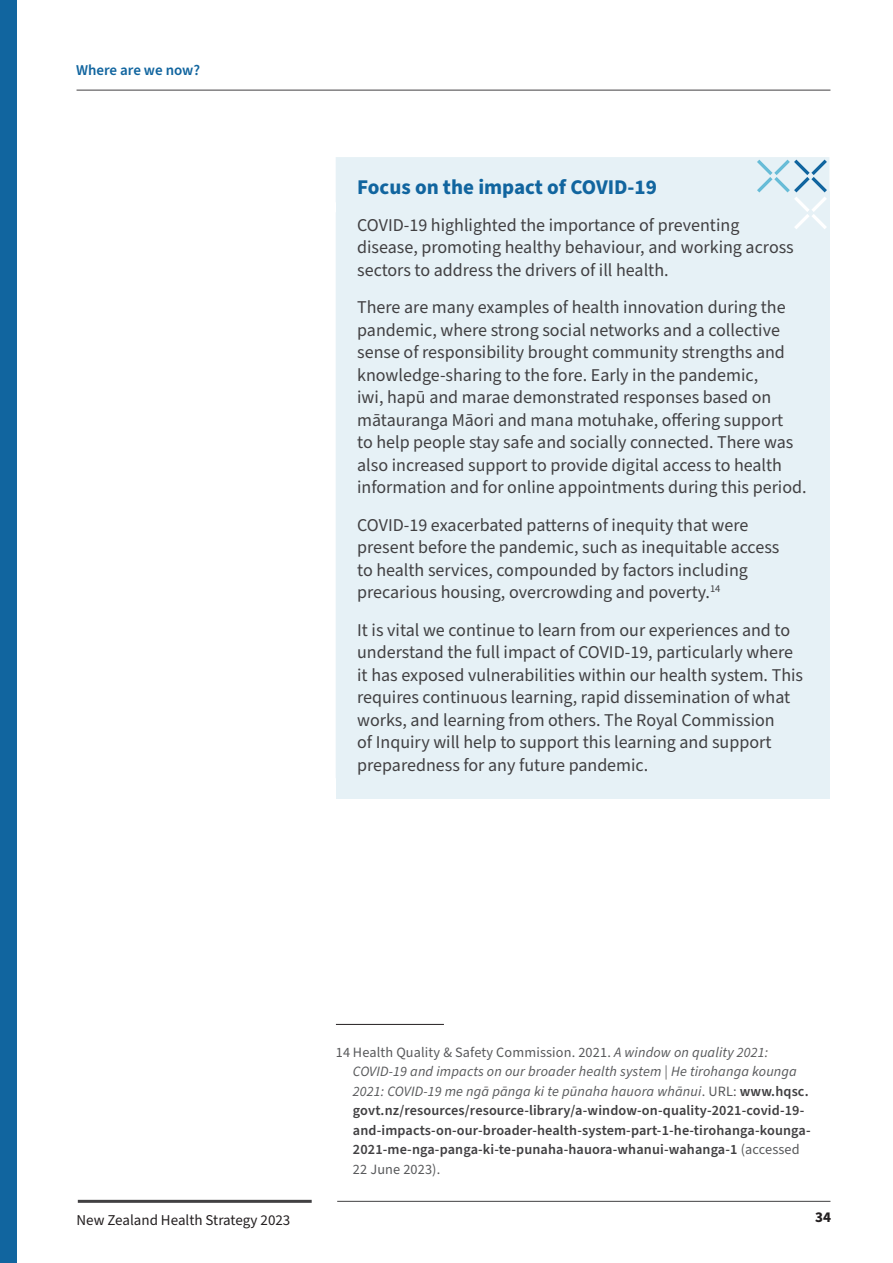
<style>
.page{position:relative;width:893px;height:1263px;background:#fff}
.page>*{position:absolute;margin:0;border:0;box-sizing:border-box;transform-origin:0 0}
.H3_-_text_box_-_blue{font:700 21px "Source Sans Pro";color:#11659f}
.Text_box_body_copy_-_blue{font:18px/22.5px "Source Sans Pro";color:#414042}
.t1{font:15px "Source Sans Pro";color:#231f20}
.t2{font:600 15px "Source Sans Pro";color:#11659f}
.t3{font:700 15px "Source Sans Pro";color:#231f20}
.footnote{font:600 14.25px/19.5px "Source Sans Pro";letter-spacing:.01em;color:#414042}
.s1{font-weight:400;color:#58595b}
.s2{font-weight:400;font-style:italic;color:#58595b}
</style>
<div class="page">
<hr style="left:78px;top:1200px;width:234px;height:3px;background:#414042">
<hr style="left:337px;top:1201px;width:493px;height:1px;background:#414042">
<hr style="left:77px;top:90px;width:753px;height:1px;background:#414042">
<div style="left:336px;top:157px;width:493px;height:45px;background:#e6f1f6"></div>
<div style="left:336px;top:191px;width:493px;height:608px;background:#e6f1f6"></div>
<hr style="left:336px;top:1024px;width:108px;height:1px;background:#231f20">
<svg style="left:757px;top:160px;width:70px;height:69px"></svg>
<div style="left:0;top:0;width:16px;height:1263px;background:#11659f"></div>
<p class="t2" style="left:76px;top:60px;width:126px">Where are we now?</p>
<p class="H3_-_text_box_-_blue" style="left:357px;top:172px;width:301px">Focus on the impact of COVID-19</p>
<p class="Text_box_body_copy_-_blue" style="left:357px;top:214px;width:438px">COVID-19 highlighted the importance of preventing disease, promoting healthy behaviour, and working across sectors to address the drivers of ill health.</p>
<p class="Text_box_body_copy_-_blue" style="left:357px;top:297px;width:451px">There are many examples of health innovation during the pandemic, where strong social networks and a collective sense of responsibility brought community strengths and knowledge-sharing to the fore. Early in the pandemic,<br>iwi, hapū and marae demonstrated responses based on mātauranga Māori and mana motuhake, offering support<br>to help people stay safe and socially connected. There was also increased support to provide digital access to health information and for online appointments during this period.</p>
<p class="Text_box_body_copy_-_blue" style="left:357px;top:514px;width:424px">COVID-19 exacerbated patterns of inequity that were present before the pandemic, such as inequitable access to health services, compounded by factors including precarious housing, overcrowding and poverty.<sup>14</sup></p>
<p class="Text_box_body_copy_-_blue" style="left:357px;top:619px;width:447px">It is vital we continue to learn from our experiences and to understand the full impact of COVID-19, particularly where it has exposed vulnerabilities within our health system. This requires continuous learning, rapid dissemination of what works, and learning from others. The Royal Commission<br>of Inquiry will help to support this learning and support preparedness for any future pandemic.</p>
<p class="footnote" style="left:353px;top:1043px;width:459px;text-indent:-17px"><span class="s1">14 Health Quality &amp; Safety Commission. 2021.</span> <span class="s2">A window on quality 2021:<br>COVID-19 and impacts on our broader health system | He tirohanga kounga 2021: COVID-19 me ngā pānga ki te pūnaha hauora whānui</span><span class="s1">. URL:</span> www.hqsc. govt.nz/resources/resource-library/a-window-on-quality-2021-covid-19- and-impacts-on-our-broader-health-system-part-1-he-tirohanga-kounga-2021-me-nga-panga-ki-te-punaha-hauora-whanui-wahanga-1 <span class="s1">(accessed 22 June 2023).</span></p>
<p class="t1" style="left:77px;top:1210px;width:215px">New Zealand Health Strategy 2023</p>
<p class="t3" style="left:815px;top:1206px;width:17px">34</p>
</div>
